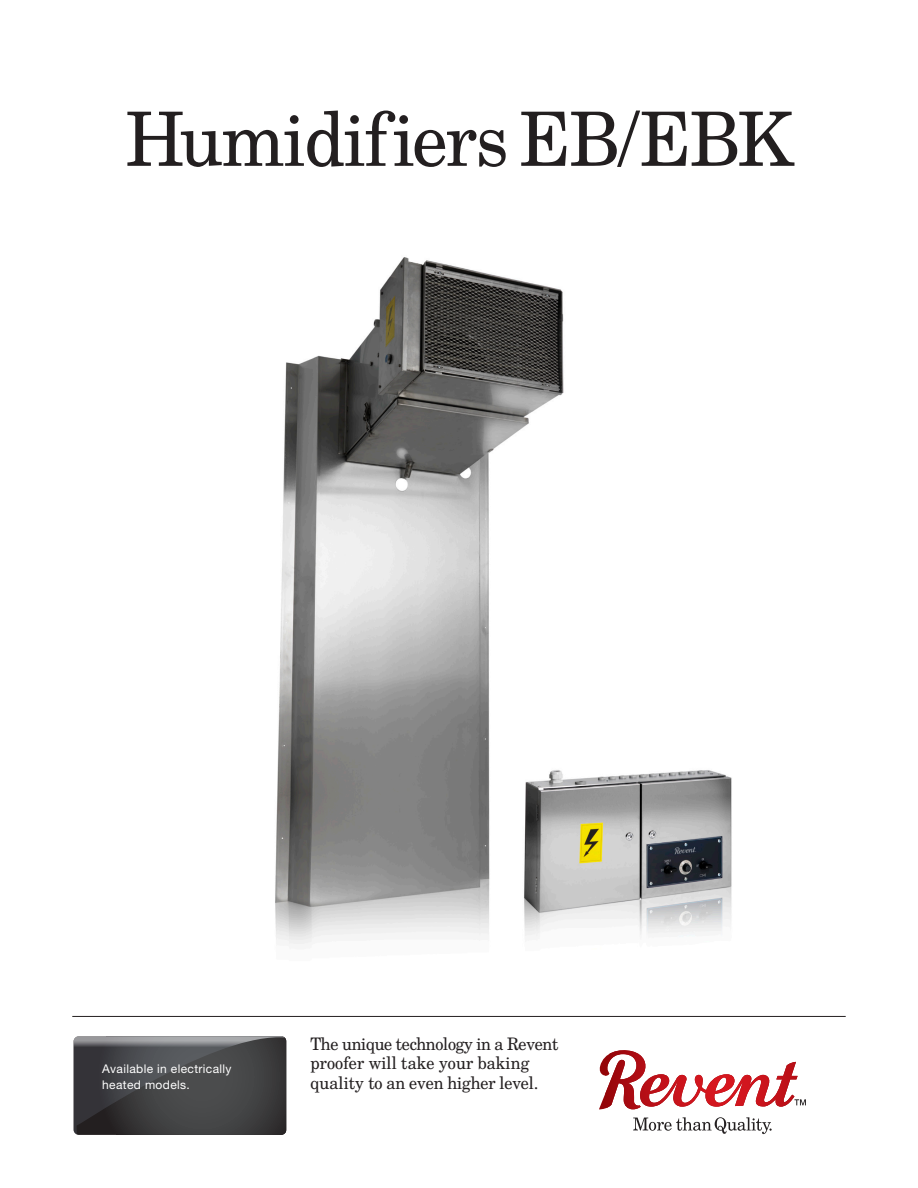
<style>
.page{position:relative;width:918px;height:1188px;background:#fff}
.page>*{position:absolute;margin:0;border:0;box-sizing:border-box;transform-origin:0 0}
.t1{font:75px "New Century Schoolbook JVD";letter-spacing:-.01em;color:#231f20}
.t2{font:17.25px/19.5px "New Century Schoolbook JVD";letter-spacing:-.005em;color:#231f20}
.t3{font:12px/15.8px "Helvetica Neue LT Std";letter-spacing:.03em;color:#fff}
</style>
<div class="page">
<img style="left:275px;top:257px;width:457px;height:687px">
<svg style="left:74px;top:1036px;width:211px;height:99px;background:#47474a"></svg>
<hr style="left:72px;top:1016px;width:774px;height:1px;background:#231f20">
<svg style="left:633px;top:1117px;width:139px;height:17px"></svg>
<svg style="left:599px;top:1050px;width:207px;height:59px"></svg>
<p class="t1" style="left:126px;top:94px;width:668px">Humidifiers EB/EBK</p>
<p class="t3" style="left:102px;top:1061px;width:131px">Available in electrically heated models.</p>
<p class="t2" style="left:310px;top:1033px;width:249px">The unique technology in a Revent proofer will take your baking quality to an even higher level.</p>
</div>
